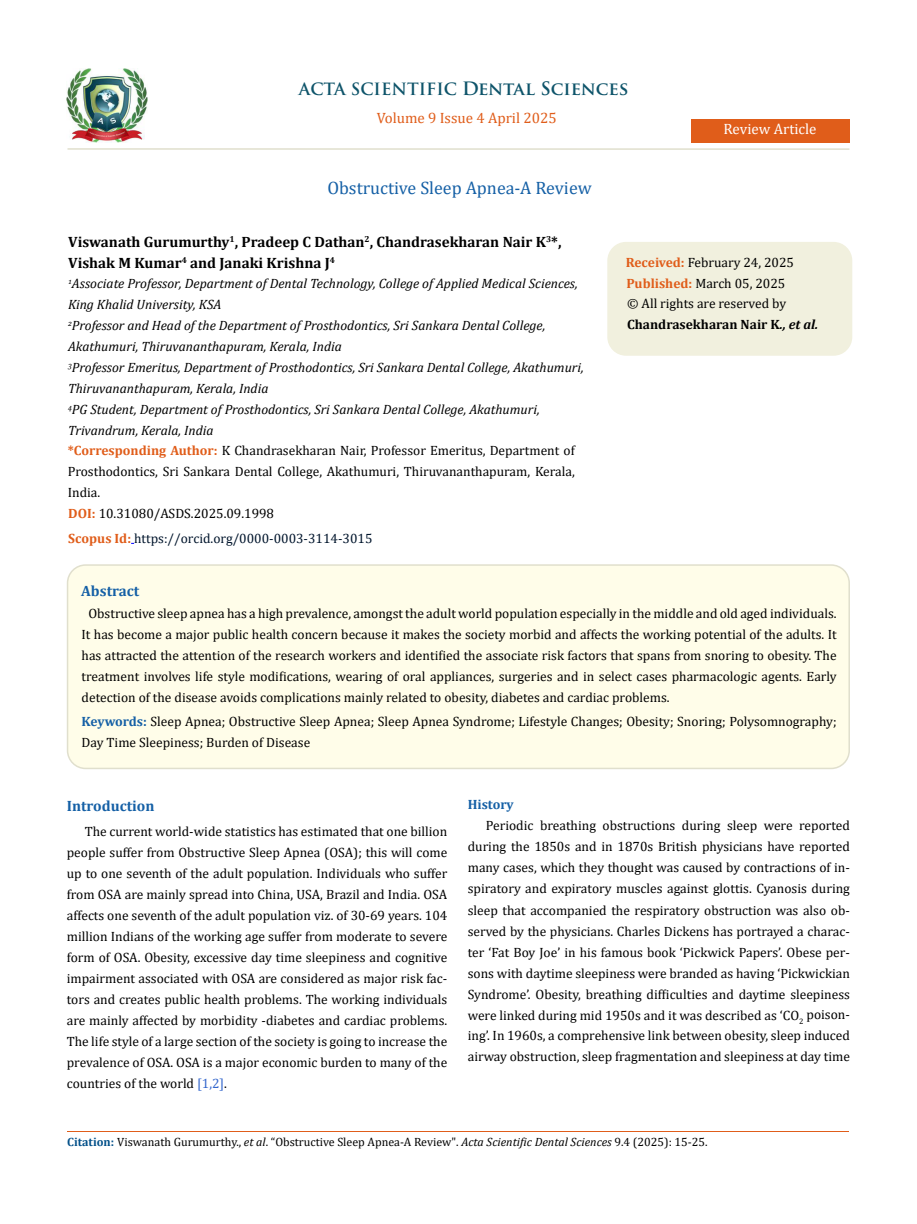
<style>
.page{position:relative;width:917px;height:1224px;background:#fff}
.page>*{position:absolute;margin:0;border:0;box-sizing:border-box;transform-origin:0 0}
.t1{font:18px "Cambria";color:#1560a6}
.t2{font:700 16.5px "Trajan Pro";color:#0e546a}
.t3{font:700 15px/21px "Cambria";color:#000}
.t4{font:15px "Cambria";color:#e05d1a}
.t5{font:700 15px "Cambria";color:#1560a6}
.t6{font:15px "Cambria";color:#fff}
.t7{font:13.5px/21px "Cambria";color:#000}
.t8{font:italic 13.5px/20.9px "Cambria";color:#000}
.t9{font:13.5px "Cambria";color:#00152c}
.t10{font:700 13.5px "Cambria";color:#1560a6}
.t11{font:12px "Cambria";color:#000}
.s1{font-size:18px}
.s2{font-weight:700;font-style:normal;color:#e05d1a}
.s3{font-style:normal}
.s4{font-weight:700;color:#e05d1a}
.s5{font-weight:700}
.s6{font-weight:700;font-style:italic}
.s7{font-weight:700;color:#1560a6}
.s8{color:#36c}
.s9{font-weight:700;color:#035089}
.s10{font-style:italic}
</style>
<div class="page">
<img style="left:67px;top:68px;width:80px;height:74px">
<div style="left:690px;top:119px;width:159px;height:23px;background:#e05d1a"></div>
<div style="left:608px;top:243px;width:243px;height:112px;background:#f1f0de;border-radius:18px"></div>
<div style="left:607px;top:242px;width:245px;height:114px;border:2px solid #f1f0de;border-radius:18px"></div>
<div style="left:68px;top:565px;width:781px;height:203px;background:#fffde9;border-radius:18px"></div>
<div style="left:67px;top:564px;width:783px;height:205px;border:2px solid #e0dfcd;border-radius:18px"></div>
<hr style="left:67px;top:1131px;width:782px;height:1px;background:#e05d1a">
<hr style="left:67px;top:148px;width:782px;height:2px;background:#e0dfcd">
<p class="t2" style="left:299px;top:78px;width:331px">ACTA SCIENTIFIC <span class="s1">Dental Sciences</span></p>
<p class="t4" style="left:376px;top:109px;width:182px">Volume 9 Issue 4 April 2025</p>
<h1 class="t1" style="left:327px;top:177px;width:266px">Obstructive Sleep Apnea-A Review</h1>
<p class="t6" style="left:723px;top:120px;width:94px">Review Article</p>
<p class="t3" style="left:68px;top:231px;width:494px">Viswanath Gurumurthy<sup>1</sup>, Pradeep C Dathan<sup>2</sup>, Chandrasekharan Nair K<sup>3</sup>*,<br>Vishak M Kumar<sup>4</sup> and Janaki Krishna J<sup>4</sup></p>
<p class="t8" style="left:68px;top:273px;width:517px"><sup>1</sup>Associate Professor, Department of Dental Technology, College of Applied Medical Sciences, King Khalid University, KSA<br><sup>2</sup>Professor and Head of the Department of Prosthodontics, Sri Sankara Dental College, Akathumuri, Thiruvananthapuram, Kerala, India<br><sup>3</sup>Professor Emeritus, Department of Prosthodontics, Sri Sankara Dental College, Akathumuri, Thiruvananthapuram, Kerala, India<br><sup>4</sup>PG Student, Department of Prosthodontics, Sri Sankara Dental College, Akathumuri, Trivandrum, Kerala, India<br><span class="s2">*Corresponding Author:</span> <span class="s3">K Chandrasekharan Nair, Professor Emeritus, Department of Prosthodontics, Sri Sankara Dental College, Akathumuri, Thiruvananthapuram, Kerala, India.</span></p>
<p class="t7" style="left:68px;top:503px;width:207px"><span class="s4">DOI:</span> 10.31080/ASDS.2025.09.1998</p>
<p class="t9" style="left:68px;top:530px;width:306px"><span class="s4">Scopus Id:</span> https://orcid.org/0000-0003-3114-3015</p>
<p class="t5" style="left:81px;top:580px;width:60px">Abstract</p>
<p class="t7" style="left:625px;top:251px;width:170px;line-height:21.6px"><span class="s4">Received:</span> February 24, 2025<br><span class="s4">Published:</span> March 05, 2025</p>
<p class="t7" style="left:627px;top:293px;width:192px">© All rights are reserved by<br><span class="s5">Chandrasekharan Nair K</span><span class="s6">., et al.</span></p>
<p class="t7" style="left:82px;top:603px;width:756px;text-align:justify;text-indent:7px">Obstructive sleep apnea has a high prevalence, amongst the adult world population especially in the middle and old aged individuals.<br>It has become a major public health concern because it makes the society morbid and affects the working potential of the adults. It has attracted the attention of the research workers and identified the associate risk factors that spans from snoring to obesity. The treatment involves life style modifications, wearing of oral appliances, surgeries and in select cases pharmacologic agents. Early detection of the disease avoids complications mainly related to obesity, diabetes and cardiac problems.</p>
<p class="t7" style="left:82px;top:711px;width:756px"><span class="s7">Keywords:</span> Sleep Apnea; Obstructive Sleep Apnea; Sleep Apnea Syndrome; Lifestyle Changes; Obesity; Snoring; Polysomnography;<br>Day Time Sleepiness; Burden of Disease</p>
<p class="t5" style="left:67px;top:795px;width:89px">Introduction</p>
<p class="t7" style="left:67px;top:821px;width:382px;text-align:justify;text-indent:18px">The current world-wide statistics has estimated that one billion people suffer from Obstructive Sleep Apnea (OSA); this will come up to one seventh of the adult population. Individuals who suffer from OSA are mainly spread into China, USA, Brazil and India. OSA affects one seventh of the adult population viz. of 30-69 years. 104 million Indians of the working age suffer from moderate to severe form of OSA. Obesity, excessive day time sleepiness and cognitive impairment associated with OSA are considered as major risk fac&shy;tors and creates public health problems. The working individuals are mainly affected by morbidity -diabetes and cardiac problems.<br>The life style of a large section of the society is going to increase the prevalence of OSA. OSA is a major economic burden to many of the countries of the world <span class="s8">[1,2]</span>.</p>
<p class="t10" style="left:468px;top:795px;width:48px">History</p>
<p class="t7" style="left:468px;top:815px;width:384px;text-align:justify;text-indent:18px">Periodic breathing obstructions during sleep were reported during the 1850s and in 1870s British physicians have reported many cases, which they thought was caused by contractions of in&shy;spiratory and expiratory muscles against glottis. Cyanosis during sleep that accompanied the respiratory obstruction was also ob&shy;served by the physicians. Charles Dickens has portrayed a charac&shy;ter ‘Fat Boy Joe’ in his famous book ‘Pickwick Papers’. Obese per&shy;sons with daytime sleepiness were branded as having ‘Pickwickian Syndrome’. Obesity, breathing difficulties and daytime sleepiness were linked during mid 1950s and it was described as ‘CO<sub>2</sub> poison&shy;ing’. In 1960s, a comprehensive link between obesity, sleep induced airway obstruction, sleep fragmentation and sleepiness at day time</p>
<p class="t11" style="left:67px;top:1135px;width:642px"><span class="s9">Citation:</span> Viswanath Gurumurthy., <span class="s10">et al</span>. “Obstructive Sleep Apnea-A Review". <span class="s10">Acta Scientific Dental Sciences</span> 9.4 (2025): 15-25.</p>
</div>
